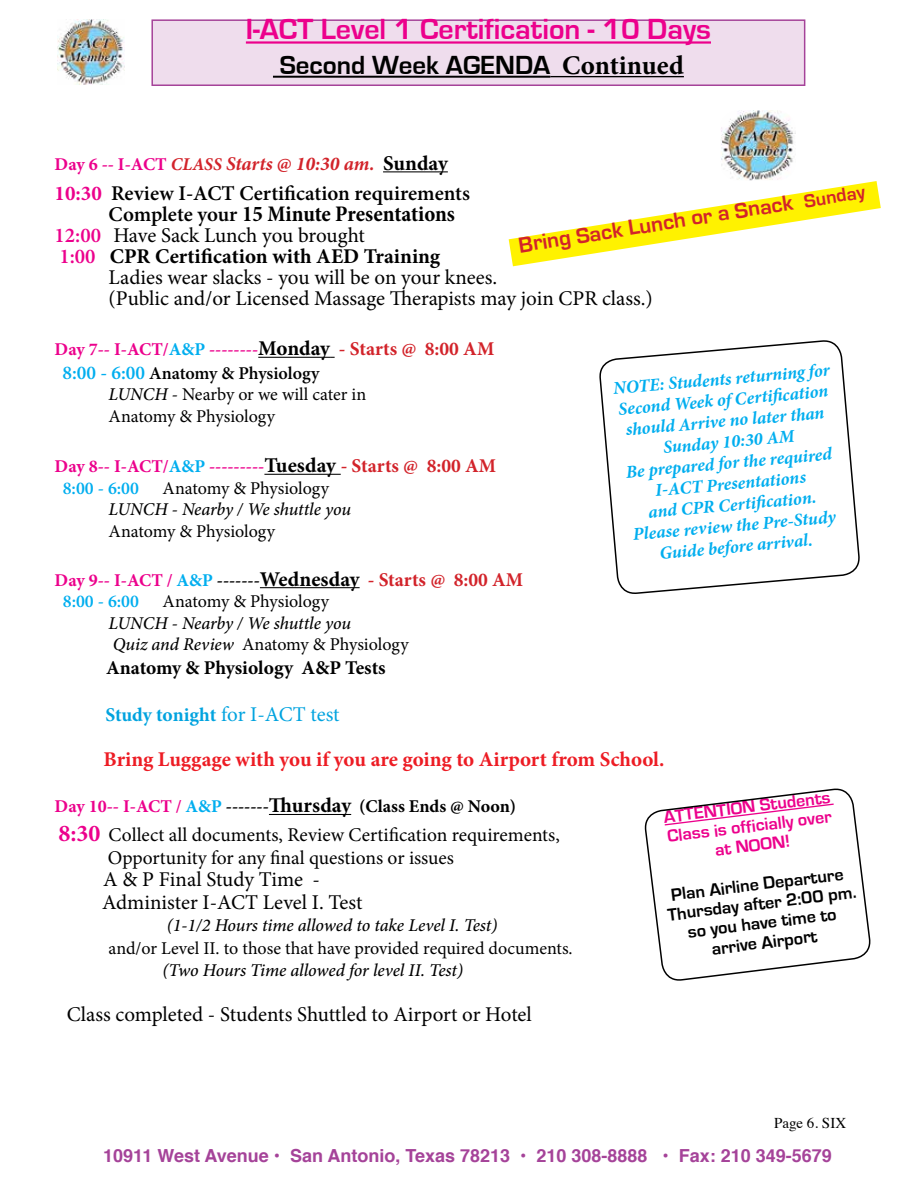
<style>
.page{position:relative;width:918px;height:1188px;background:#fff}
.page>*{position:absolute;margin:0;border:0;box-sizing:border-box;transform-origin:0 0}
.t1{font:700 30px "Eurostile";color:#ec008c}
.t2{font:700 27px "Eurostile";color:#000}
.t3{font:700 condensed 22.5px "Minion Pro";letter-spacing:-.005em;color:#000}
.t4{font:700 22.5px "Eurostile";color:#d2232a}
.t5{font:21px/22.5px "Minion Pro";letter-spacing:-.005em;color:#000}
.t6{font:700 21px "Minion Pro";color:#ed1c24}
.t7{font:600 21px "Minion Pro";color:#000}
.t8{font:700 21px "Minion Pro";color:#000}
.t9{font:19.5px/22.5px "Minion Pro";color:#000}
.t10{font:700 19.5px "Minion Pro";color:#d2232a}
.t11{font:italic 700 19.5px "Minion Pro";letter-spacing:-.005em;color:#d2232a}
.t12{font:700 19.5px "Minion Pro";letter-spacing:-.005em;color:#000}
.t13{font:700 19.5px "Minion Pro";letter-spacing:-.005em;color:#00a3df}
.t14{font:italic 700 18px/21px "Minion Pro";color:#00aeef;text-align:center}
.t15{font:italic 500 18px/21.6px "Minion Pro";letter-spacing:-.01em;color:#000}
.t16{font:18px/21.6px "Minion Pro";letter-spacing:-.005em;color:#000}
.t17{font:700 18px/23.4px "Minion Pro";letter-spacing:-.005em;color:#ec008c}
.t18{font:700 18px/19.5px "Eurostile";color:#000;text-align:center}
.t19{font:700 18px "Helvetica";color:#a54399}
.t20{font:700 18px "Minion Pro";color:#000}
.t21{font:700 18px/19.5px "Eurostile";color:#ec008c;text-align:center}
.t22{font:600 18px "Minion Pro";color:#00aeef}
.t23{font:15px "Times";color:#000}
.s1{font-family:"Minion Pro"}
.s2{font-style:normal;font-size:18px;color:#ec008c}
.s3{font-size:18px}
.s4{font-style:normal;font-size:21px;color:#000}
.s5{font-weight:700;color:#ec008c}
.s6{font-weight:600;font-stretch:normal;font-size:21px}
.s7{font-weight:600;color:#ec008c}
.s8{color:#00aeef}
.s9{font-size:21px;color:#000}
.s10{font-size:19.5px;color:#d2232a}
.s11{font-weight:600;font-size:19.5px;color:#00aeef}
.s12{font-weight:600;color:#000}
.s13{font-weight:500;font-style:italic}
.s14{font-weight:600;color:#00aeef}
.s15{font-size:19.5px}
.s16{font-size:18px;color:#ec008c}
.s17{font-size:18px;color:#00aeef}
.s18{font-size:18px;color:#000}
.s19{font-weight:400;font-style:normal}
.s20{font-weight:400;font-size:21px}
.s21{color:#ec008c}
.s22{font-size:21px}
.s23{font-weight:700;font-size:24px;color:#ec008c}
</style>
<div class="page">
<hr style="left:383px;top:171px;width:65px;height:1px;background:#000">
<hr style="left:258px;top:357px;width:72px;height:1px;background:#000">
<hr style="left:264px;top:474px;width:77px;height:1px;background:#000">
<hr style="left:260px;top:587px;width:100px;height:1px;background:#000">
<hr style="left:269px;top:814px;width:82px;height:1px;background:#000">
<svg style="left:509px;top:181px;width:372px;height:85px"></svg>
<svg style="left:644px;top:788px;width:227px;height:193px"></svg>
<svg style="left:599px;top:340px;width:261px;height:254px"></svg>
<div style="left:152px;top:20px;width:653px;height:65px;background:#efdded"></div>
<div style="left:151px;top:19px;width:654px;height:67px;border:2px solid #a54399"></div>
<hr style="left:246px;top:41px;width:465px;height:3px;background:#ec008c">
<hr style="left:273px;top:76px;width:277px;height:2px;background:#000">
<hr style="left:550px;top:76px;width:134px;height:1px;background:#000">
<img style="left:57px;top:19px;width:68px;height:66px">
<img style="left:721px;top:110px;width:75px;height:71px">
<h1 class="t1" style="left:246px;top:13px;width:467px">I-ACT Level 1 Certification - 10 Days</h1>
<p class="t2" style="left:280px;top:50px;width:406px">Second Week AGENDA <span class="s1">Continued</span></p>
<p class="t11" style="left:55px;top:150px;width:395px"><span class="s2">Day 6 -- I-ACT</span> <span class="s3">CLASS</span> Starts @ 10:30 am. <span class="s4">Sunday</span></p>
<p class="t7" style="left:55px;top:179px;width:417px"><span class="s5">10:30</span> Review I-ACT Certification requirements</p>
<p class="t3" style="left:109px;top:198px;width:348px"><span class="s6">Complete your</span> 15 Minute Presentations</p>
<p class="t5" style="left:55px;top:224px;width:312px"><span class="s7">12:00</span> Have Sack Lunch you brought</p>
<p class="t8" style="left:59px;top:241px;width:382px"><span class="s7">1:00</span> CPR Certification with AED Training</p>
<p class="t5" style="left:109px;top:266px;width:390px">Ladies wear slacks - you will be on your knees.</p>
<p class="t5" style="left:109px;top:287px;width:546px">(Public and/or Licensed Massage Therapists may join CPR class.)</p>
<p class="t17" style="left:63px;top:338px;width:433px;text-indent:-8px">Day 7-- I-ACT/<span class="s8">A&amp;P</span> --------<span class="s9">Monday</span> <span class="s10">- Starts @ 8:00 AM<br></span><span class="s11">8:00 - 6:00</span> <span class="s12">Anatomy &amp; Physiology</span></p>
<p class="t16" style="left:109px;top:384px;width:259px"><span class="s13">LUNCH -</span> Nearby or we will cater in<br>Anatomy &amp; Physiology</p>
<p class="t17" style="left:63px;top:455px;width:435px;line-height:21.6px;text-indent:-8px">Day 8-- I-ACT/<span class="s8">A&amp;P</span> ---------<span class="s9">Tuesday</span> <span class="s10">- Starts @ 8:00 AM<br></span><span class="s14">8:00 - 6:00</span></p>
<p class="t4" style="left:517px;top:233px;width:352px;rotate:-9deg">Bring Sack Lunch or a Snack <span class="s15">Sunday</span></p>
<p class="t14" style="left:612px;top:378px;width:219px;rotate:-5deg">NOTE: Students returning for<br>Second Week of Certifi cation should Arrive no later than<br>Sunday 10:30 AM<br>Be prepared for the required<br>I-ACT Presentations<br>and CPR Certifi cation.<br>Please review the Pre-Study<br>Guide before arrival.</p>
<p class="t16" style="left:163px;top:477px;width:168px">Anatomy &amp; Physiology</p>
<p class="t15" style="left:109px;top:499px;width:244px">LUNCH - Nearby / We shuttle you</p>
<p class="t16" style="left:109px;top:521px;width:168px">Anatomy &amp; Physiology</p>
<p class="t10" style="left:55px;top:566px;width:470px"><span class="s16">Day 9-- I-ACT /</span> <span class="s17">A&amp;P</span> <span class="s18">-------</span><span class="s9">Wednesday</span> - Starts @ 8:00 AM</p>
<p class="t22" style="left:63px;top:589px;width:78px">8:00 - 6:00</p>
<p class="t16" style="left:163px;top:591px;width:168px">Anatomy &amp; Physiology</p>
<p class="t15" style="left:109px;top:612px;width:302px">LUNCH - Nearby / We shuttle you<br>Quiz and Review <span class="s19">Anatomy &amp; Physiology</span></p>
<p class="t12" style="left:106px;top:654px;width:281px">Anatomy &amp; Physiology A&amp;P Tests</p>
<p class="t13" style="left:105px;top:702px;width:236px">Study tonight <span class="s20">for I-ACT test</span></p>
<p class="t6" style="left:104px;top:744px;width:562px">Bring Luggage with you if you are going to Airport from School.</p>
<p class="t20" style="left:55px;top:794px;width:463px"><span class="s21">Day 10-- I-ACT /</span> <span class="s8">A&amp;P</span> -------<span class="s22">Thursday</span> (Class Ends @ Noon)</p>
<p class="t9" style="left:108px;top:824px;width:454px;text-indent:-49px"><span class="s23">8:30</span> Collect all documents, Review Certification requirements,<br>Opportunity for any final questions or issues</p>
<p class="t5" style="left:102px;top:868px;width:262px">A &amp; P Final Study Time -<br>Administer I-ACT Level I. Test</p>
<p class="t15" style="left:167px;top:915px;width:332px">(1-1/2 Hours time allowed to take Level I. Test)</p>
<p class="t16" style="left:109px;top:937px;width:466px">and/or Level II. to those that have provided required documents.</p>
<p class="t15" style="left:163px;top:960px;width:302px">(Two Hours Time allowed for level II. Test)</p>
<p class="t5" style="left:67px;top:1003px;width:466px">Class completed - Students Shuttled to Airport or Hotel</p>
<p class="t21" style="left:663px;top:808px;width:169px;rotate:-7deg">ATTENTION Students<br>Class is officially over at NOON!</p>
<p class="t18" style="left:664px;top:886px;width:191px;rotate:-7deg">Plan Airline Departure<br>Thursday after 2:00 pm. so you have time to arrive Airport</p>
<p class="t23" style="left:774px;top:1109px;width:74px">Page 6. SIX</p>
<p class="t19" style="left:103px;top:1141px;width:730px">10911 West Avenue • San Antonio, Texas 78213 • 210 308-8888 • Fax: 210 349-5679</p>
</div>
